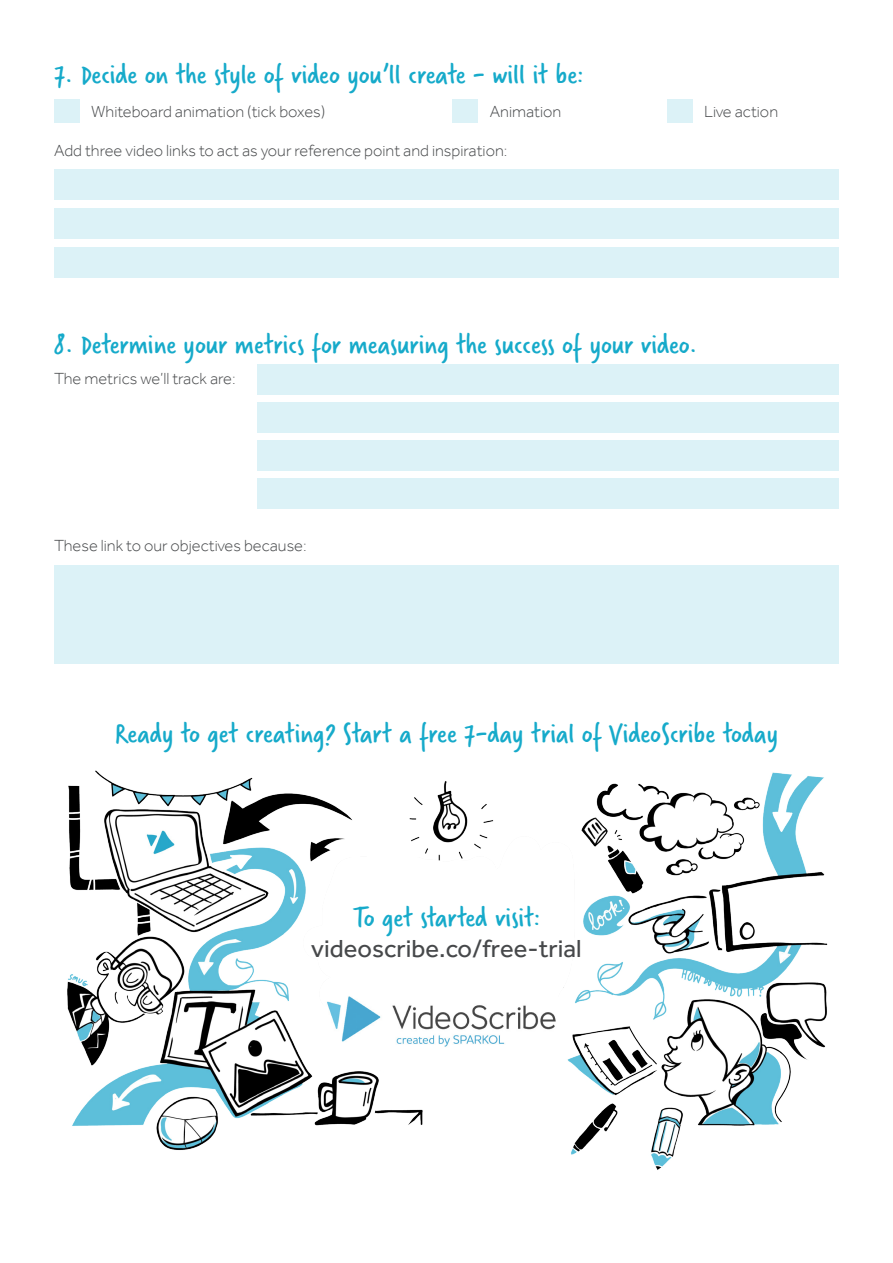
<style>
.page{position:relative;width:893px;height:1263px;background:#fff}
.page>*{position:absolute;margin:0;border:0;box-sizing:border-box;transform-origin:0 0}
.t1{font:30px "Verveine W01";color:#16aaca}
.t2{font:25.5px "Effra";color:#46484a}
.t3{font:300 16.5px "Effra";color:#46484a}
</style>
<div class="page">
<img style="left:67px;top:771px;width:761px;height:399px">
<div style="left:54px;top:99px;width:26px;height:24px;background:#dcf2f7"></div>
<div style="left:453px;top:99px;width:25px;height:24px;background:#dcf2f7"></div>
<div style="left:667px;top:99px;width:25px;height:24px;background:#dcf2f7"></div>
<div style="left:257px;top:364px;width:582px;height:31px;background:#dcf2f7"></div>
<div style="left:257px;top:402px;width:582px;height:31px;background:#dcf2f7"></div>
<div style="left:257px;top:440px;width:582px;height:31px;background:#dcf2f7"></div>
<div style="left:257px;top:478px;width:582px;height:30px;background:#dcf2f7"></div>
<div style="left:54px;top:565px;width:785px;height:99px;background:#dcf2f7"></div>
<div style="left:54px;top:170px;width:785px;height:30px;background:#dcf2f7"></div>
<div style="left:334px;top:1027px;width:76px;height:43px;background:#fff"></div>
<img style="left:325px;top:994px;width:232px;height:55px">
<div style="left:54px;top:208px;width:785px;height:31px;background:#dcf2f7"></div>
<div style="left:54px;top:248px;width:785px;height:30px;background:#dcf2f7"></div>
<p class="t1" style="left:54px;top:54px;width:531px">7. Decide on the style of video you’ll create - will it be:</p>
<p class="t3" style="left:91px;top:102px;width:236px">Whiteboard animation (tick boxes)</p>
<p class="t3" style="left:490px;top:102px;width:73px">Animation</p>
<p class="t3" style="left:704px;top:102px;width:75px">Live action</p>
<p class="t3" style="left:54px;top:141px;width:455px">Add three video links to act as your reference point and inspiration:</p>
<p class="t1" style="left:54px;top:325px;width:645px">8. Determine your metrics for measuring the success of your video.</p>
<p class="t3" style="left:54px;top:369px;width:183px">The metrics we’ll track are:</p>
<p class="t3" style="left:54px;top:536px;width:254px">These link to our objectives because:</p>
<p class="t1" style="left:115px;top:713px;width:665px">Ready to get creating? Start a free 7-day trial of VideoScribe today</p>
<p class="t1" style="left:353px;top:898px;width:188px">To get started visit:</p>
<p class="t2" style="left:311px;top:934px;width:272px">videoscribe.co/free-trial</p>
</div>
